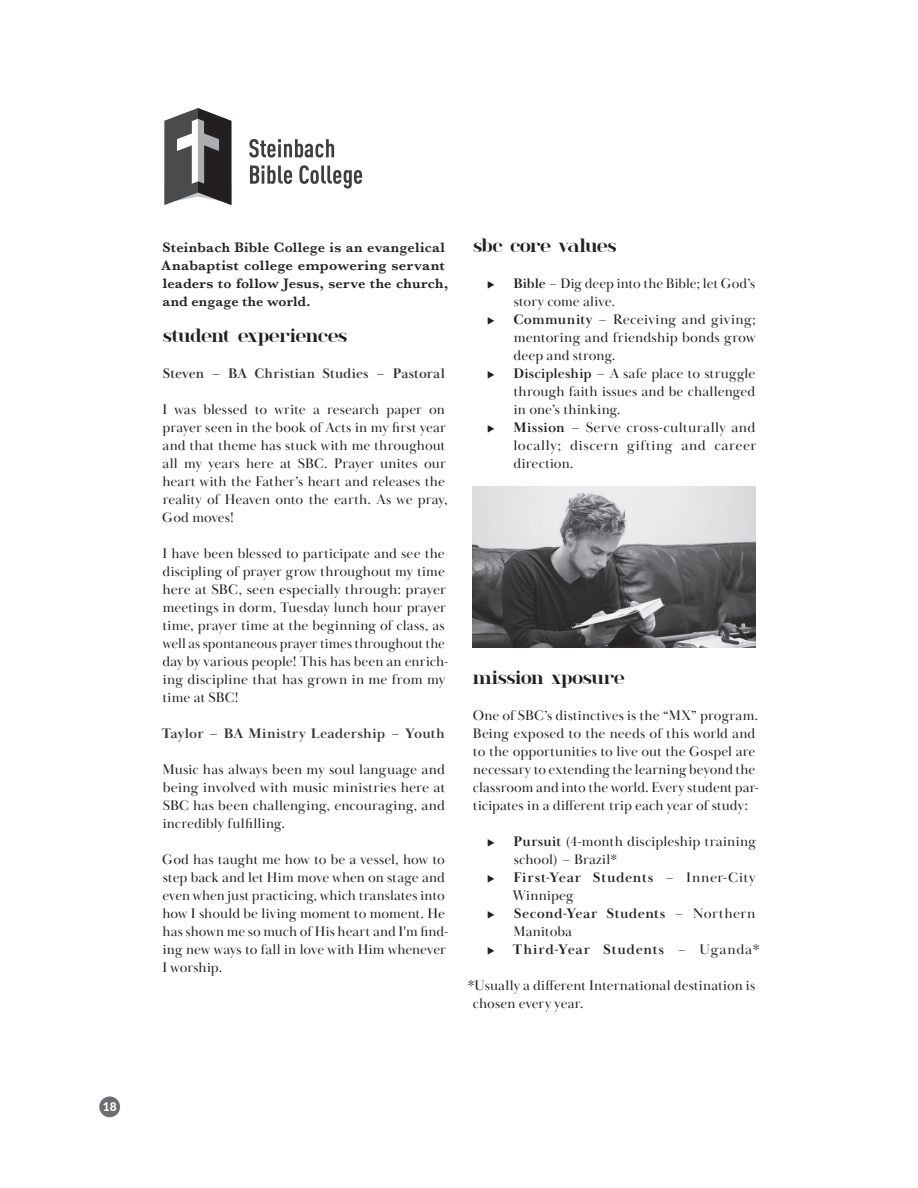
<style>
.page{position:relative;width:918px;height:1188px;background:#fff}
.page>*{position:absolute;margin:0;border:0;box-sizing:border-box;transform-origin:0 0}
.t1{font:700 18px "spinwerad";letter-spacing:-.005em;color:#231f20}
.t2{font:14.25px/18px "Baskerville Display PT";letter-spacing:.005em;color:#231f20}
.t3{font:600 14.25px/18px "Baskerville";letter-spacing:.015em;color:#231f20}
.t4{font:700 14.25px "Baskerville Display PT";letter-spacing:.01em;color:#323335}
.t5{font:800 12px "Lato";color:#fff}
.s1{font-weight:700}
</style>
<div class="page">
<div style="left:99px;top:1096px;width:21px;height:21px;background:#6c6d70;border-radius:50%"></div>
<svg style="left:164px;top:108px;width:68px;height:97px"></svg>
<svg style="left:249px;top:139px;width:85px;height:19px"></svg>
<svg style="left:250px;top:166px;width:42px;height:18px"></svg>
<svg style="left:299px;top:165px;width:63px;height:24px"></svg>
<img style="left:472px;top:486px;width:284px;height:162px">
<p class="t5" style="left:103px;top:1098px;width:15px">18</p>
<p class="t3" style="left:161px;top:238px;width:288px">Steinbach Bible College is an evangelical Anabaptist college empowering servant leaders to follow Jesus, serve the church, and engage the world.</p>
<p class="t1" style="left:163px;top:323px;width:186px">student experiences</p>
<p class="t4" style="left:163px;top:365px;width:284px">Steven – BA Christian Studies – Pastoral</p>
<p class="t2" style="left:162px;top:401px;width:287px">I was blessed to write a research paper on prayer seen in the book of Acts in my first year and that theme has stuck with me throughout all my years here at SBC. Prayer unites our heart with the Father’s heart and releases the reality of Heaven onto the earth. As we pray, God moves!</p>
<p class="t2" style="left:162px;top:545px;width:287px">I have been blessed to participate and see the discipling of prayer grow throughout my time here at SBC, seen especially through: prayer meetings in dorm, Tuesday lunch hour prayer time, prayer time at the beginning of class, as well as spontaneous prayer times throughout the day by various people! This has been an enrich&shy;ing discipline that has grown in me from my time at SBC!</p>
<p class="t4" style="left:162px;top:725px;width:285px">Taylor – BA Ministry Leadership – Youth</p>
<p class="t2" style="left:163px;top:761px;width:284px;text-align:justify">Music has always been my soul language and being involved with music ministries here at SBC has been challenging, encouraging, and incredibly fulfilling.</p>
<p class="t2" style="left:162px;top:851px;width:287px">God has taught me how to be a vessel, how to step back and let Him move when on stage and even when just practicing, which translates into how I should be living moment to moment. He has shown me so much of His heart and I'm find&shy;ing new ways to fall in love with Him whenever I worship.</p>
<p class="t1" style="left:474px;top:233px;width:144px">sbc core values</p>
<p class="t2" style="left:513px;top:275px;width:245px"><span class="s1">Bible</span> – Dig deep into the Bible; let God’s story come alive.<br><span class="s1">Community</span> – Receiving and giving; mentoring and friendship bonds grow deep and strong.<br><span class="s1">Discipleship</span> – A safe place to struggle through faith issues and be challenged in one’s thinking.<br><span class="s1">Mission</span> – Serve cross-culturally and locally; discern gifting and career direction.</p>
<p class="t1" style="left:473px;top:665px;width:153px">mission xposure</p>
<p class="t2" style="left:473px;top:707px;width:287px">One of SBC’s distinctives is the “MX” program.<br>Being exposed to the needs of this world and to the opportunities to live out the Gospel are necessary to extending the learning beyond the classroom and into the world. Every student par&shy;ticipates in a different trip each year of study:</p>
<p class="t2" style="left:513px;top:833px;width:249px"><span class="s1">Pursuit</span> (4-month discipleship training school) – Brazil*<br><span class="s1">First-Year Students</span> – Inner-City<br>Winnipeg<br><span class="s1">Second-Year Students</span> – Northern<br>Manitoba<br><span class="s1">Third-Year Students</span> – Uganda*</p>
<p class="t2" style="left:473px;top:977px;width:284px;text-indent:-5px">*Usually a different International destination is chosen every year.</p>
</div>
